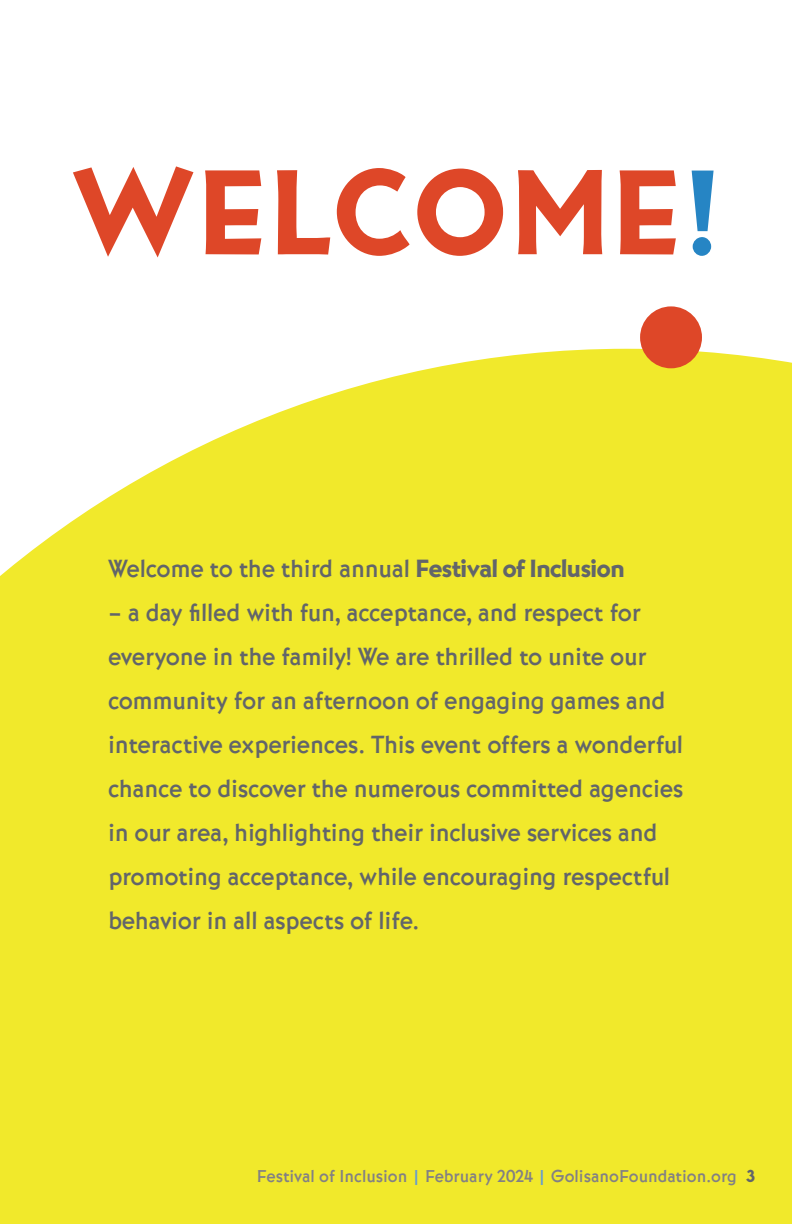
<style>
.page{position:relative;width:792px;height:1224px;background:#fff}
.page>*{position:absolute;margin:0;border:0;box-sizing:border-box;transform-origin:0 0}
.t1{font:126px "Bernhard Got URW Hea";letter-spacing:.04em;color:#de4728}
.t2{font:500 26px/44px "Bernhard Got URW";letter-spacing:-.01em;color:#62656a}
.t3{font:500 18px "Bernhard Got URW";color:#828084}
.s1{color:#2685c4}
.s2{font-family:"Bernhard Got URW Hea";font-weight:400}
.s3{color:#659bd0}
.s4{font-family:"Bernhard Got URW Hea";font-weight:400;color:#62656a}
</style>
<div class="page">
<div style="left:0;top:349px;width:792px;height:875px;background:#f1e92b"></div>
<div style="left:640px;top:306px;width:62px;height:62px;background:#de4728;border-radius:50%"></div>
<p class="t1" style="left:72px;top:136px;width:650px">WELCOME<span class="s1">!</span></p>
<p class="t2" style="left:108px;top:547px;width:518px">Welcome to the third annual <span class="s2">Festival of Inclusion</span></p>
<p class="t2" style="left:108px;top:591px;width:577px">– a day filled with fun, acceptance, and respect for everyone in the family! We are thrilled to unite our community for an afternoon of engaging games and interactive experiences. This event offers a wonderful chance to discover the numerous committed agencies in our area, highlighting their inclusive services and promoting acceptance, while encouraging respectful behavior in all aspects of life.</p>
<p class="t3" style="left:257px;top:1166px;width:501px">Festival of Inclusion <span class="s3">|</span> February 2024 <span class="s3">|</span> GolisanoFoundation.org <span class="s4">3</span></p>
</div>
